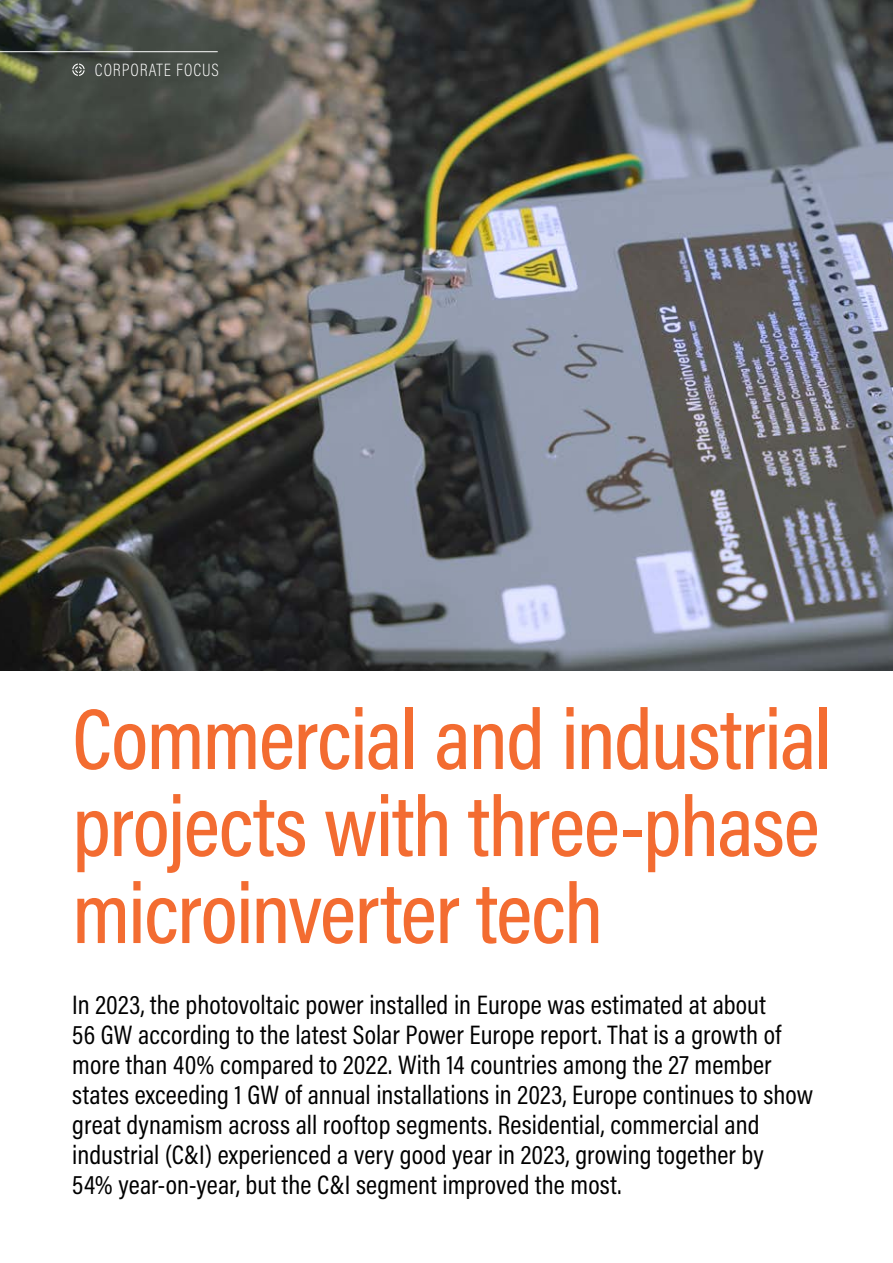
<style>
.page{position:relative;width:893px;height:1263px;background:#fff}
.page>*{position:absolute;margin:0;border:0;box-sizing:border-box;transform-origin:0 0}
.t1{font:500 87px/87px "Acumin Pro Cond";letter-spacing:-.015em;color:#f36c31}
.t2{font:27px/30px "Acumin Pro Cond";letter-spacing:.005em;color:#000}
.t3{font:200 18px "Acumin Pro Cond";letter-spacing:.055em;color:#fff}
</style>
<div class="page">
<img style="left:0;top:0;width:893px;height:671px">
<hr style="left:0;top:51px;width:218px;height:1px;background:#fff">
<svg style="left:72px;top:64px;width:13px;height:12px"></svg>
<p class="t3" style="left:95px;top:58px;width:125px">CORPORATE FOCUS</p>
<h1 class="t1" style="left:72px;top:694px;width:761px">Commercial and industrial projects with three-phase microinverter tech</h1>
<p class="t2" style="left:72px;top:989px;width:742px">In 2023, the photovoltaic power installed in Europe was estimated at about<br>56 GW according to the latest Solar Power Europe report. That is a growth of more than 40% compared to 2022. With 14 countries among the 27 member states exceeding 1 GW of annual installations in 2023, Europe continues to show great dynamism across all rooftop segments. Residential, commercial and industrial (C&amp;I) experienced a very good year in 2023, growing together by<br>54% year-on-year, but the C&amp;I segment improved the most.</p>
</div>
